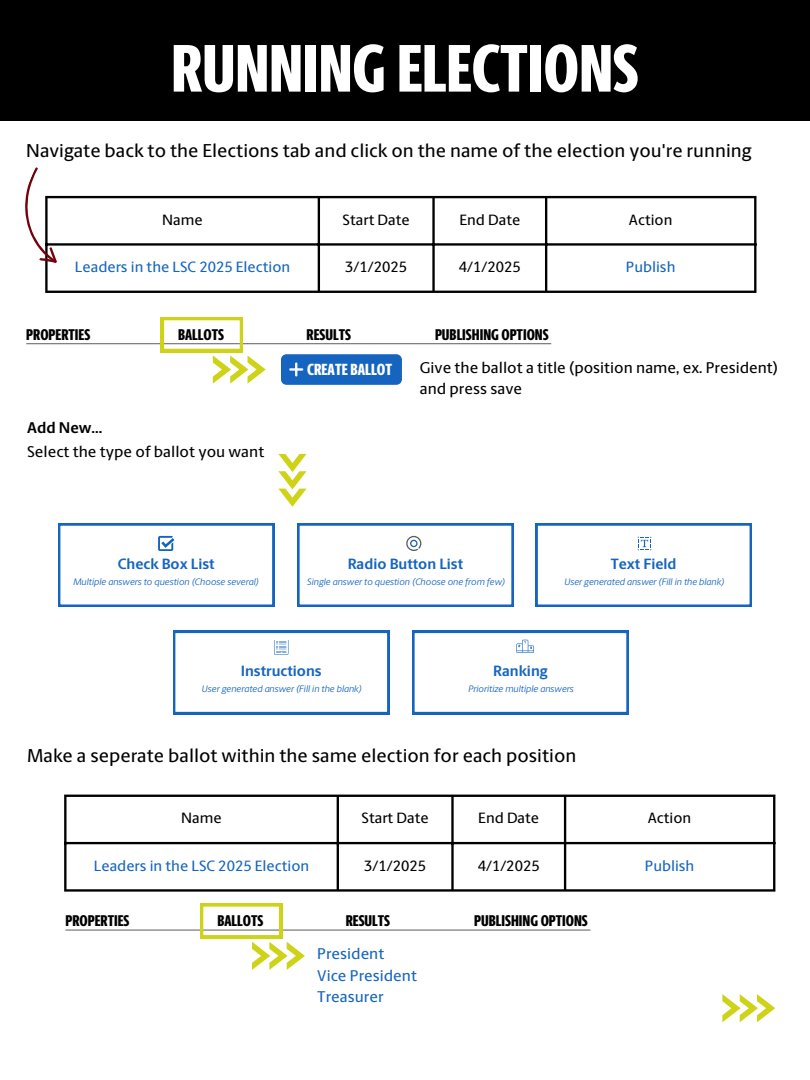
<style>
.page{position:relative;width:810px;height:1080px;background:#fff}
.page>*{position:absolute;margin:0;border:0;box-sizing:border-box;transform-origin:0 0}
.t1{font:800 67.5px "Berlingske Sans X Cn";color:#fff}
.t2{font:500 18.75px "Berlingske Sans";color:#030202}
.t3{font:500 18.75px "Berlingske Sans";color:#000}
.t4{font:800 16.25px "Berlingske Sans X Cn";color:#fff}
.t5{font:500 15.62px/21.6px "Berlingske Sans";color:#000}
.t6{font:800 15.62px "Berlingske Sans X Cn";color:#000}
.t7{font:500 15.62px/21.6px "Berlingske Sans";color:#1565c0}
.t8{font:700 15.62px "Berlingske Sans";color:#000}
.t9{font:500 15px "Berlingske Sans";color:#000}
.t10{font:500 15px "Berlingske Sans";color:#1565c0}
.t11{font:700 15px "Berlingske Sans";color:#1565c0}
.t12{font:italic 9.38px "Berlingske Sans";color:#1565c0}
</style>
<div class="page">
<div style="left:0;top:0;width:810px;height:120px;background:#000"></div>
<hr style="left:45px;top:198px;width:3px;height:93px;background:#000">
<hr style="left:318px;top:198px;width:2px;height:93px;background:#000">
<hr style="left:432px;top:198px;width:3px;height:93px;background:#000">
<hr style="left:545px;top:198px;width:2px;height:93px;background:#000">
<hr style="left:754px;top:198px;width:2px;height:93px;background:#000">
<hr style="left:45px;top:196px;width:711px;height:2px;background:#000">
<hr style="left:45px;top:243px;width:711px;height:3px;background:#000">
<hr style="left:45px;top:291px;width:711px;height:2px;background:#000">
<hr style="left:26px;top:343px;width:525px;height:1px;background:#5c5c5c">
<svg style="left:161px;top:317px;width:105px;height:67px"></svg>
<svg style="left:58px;top:523px;width:216px;height:84px"></svg>
<svg style="left:297px;top:523px;width:217px;height:84px"></svg>
<svg style="left:536px;top:523px;width:216px;height:84px"></svg>
<svg style="left:173px;top:631px;width:216px;height:83px"></svg>
<svg style="left:412px;top:631px;width:217px;height:83px"></svg>
<svg style="left:278px;top:454px;width:29px;height:53px"></svg>
<hr style="left:64px;top:797px;width:3px;height:92px;background:#000">
<hr style="left:337px;top:797px;width:2px;height:92px;background:#000">
<hr style="left:451px;top:797px;width:3px;height:92px;background:#000">
<hr style="left:564px;top:797px;width:2px;height:92px;background:#000">
<hr style="left:773px;top:797px;width:2px;height:92px;background:#000">
<hr style="left:64px;top:795px;width:711px;height:2px;background:#000">
<hr style="left:64px;top:842px;width:711px;height:2px;background:#000">
<hr style="left:64px;top:889px;width:711px;height:3px;background:#000">
<hr style="left:65px;top:930px;width:525px;height:1px;background:#5c5c5c">
<svg style="left:200px;top:903px;width:105px;height:67px"></svg>
<svg style="left:722px;top:994px;width:53px;height:28px"></svg>
<svg style="left:281px;top:354px;width:121px;height:31px;background:#1d6ac2"></svg>
<svg style="left:25px;top:167px;width:63px;height:100px"></svg>
<h1 class="t1" style="left:171px;top:27px;width:469px">RUNNING ELECTIONS</h1>
<p class="t2" style="left:26px;top:143px;width:727px">Navigate back to the Elections tab and click on the name of the election you're running</p>
<p class="t9" style="left:162px;top:213px;width:42px">Name</p>
<p class="t9" style="left:343px;top:213px;width:69px">Start Date</p>
<p class="t9" style="left:459px;top:213px;width:62px">End Date</p>
<p class="t9" style="left:629px;top:213px;width:45px">Action</p>
<p class="t10" style="left:75px;top:261px;width:217px">Leaders in the LSC 2025 Election</p>
<p class="t9" style="left:345px;top:261px;width:63px">3/1/2025</p>
<p class="t9" style="left:459px;top:261px;width:63px">4/1/2025</p>
<p class="t10" style="left:626px;top:261px;width:51px">Publish</p>
<p class="t6" style="left:26px;top:325px;width:65px">PROPERTIES</p>
<h3 class="t6" style="left:178px;top:325px;width:48px">BALLOTS</h3>
<h3 class="t6" style="left:307px;top:325px;width:46px">RESULTS</h3>
<h3 class="t6" style="left:435px;top:325px;width:115px">PUBLISHING OPTIONS</h3>
<h3 class="t5" style="left:420px;top:358px;width:360px">Give the ballot a title (position name, ex. President) and press save</h3>
<p class="t8" style="left:27px;top:422px;width:77px">Add New...</p>
<p class="t4" style="left:307px;top:360px;width:86px">CREATE BALLOT</p>
<p class="t5" style="left:27px;top:442px;width:239px">Select the type of ballot you want</p>
<h3 class="t11" style="left:118px;top:558px;width:98px">Check Box List</h3>
<p class="t12" style="left:73px;top:578px;width:187px">Multiple answers to question (Choose several)</p>
<h4 class="t11" style="left:348px;top:558px;width:117px">Radio Button List</h4>
<h4 class="t12" style="left:307px;top:578px;width:200px">Single answer to question (Choose one from few)</h4>
<h4 class="t11" style="left:611px;top:558px;width:67px">Text Field</h4>
<p class="t12" style="left:564px;top:578px;width:162px">User generated answer (Fill in the blank)</p>
<h4 class="t11" style="left:241px;top:665px;width:83px">Instructions</h4>
<p class="t12" style="left:202px;top:685px;width:162px">User generated answer (Fill in the blank)</p>
<p class="t11" style="left:493px;top:665px;width:56px">Ranking</p>
<h4 class="t12" style="left:469px;top:685px;width:107px">Prioritize multiple answers</h4>
<p class="t3" style="left:27px;top:748px;width:551px">Make a seperate ballot within the same election for each position</p>
<h4 class="t9" style="left:181px;top:812px;width:42px">Name</h4>
<p class="t9" style="left:362px;top:812px;width:69px">Start Date</p>
<p class="t9" style="left:478px;top:812px;width:62px">End Date</p>
<h4 class="t9" style="left:648px;top:812px;width:45px">Action</h4>
<p class="t10" style="left:94px;top:859px;width:217px">Leaders in the LSC 2025 Election</p>
<p class="t9" style="left:364px;top:859px;width:63px">3/1/2025</p>
<h4 class="t9" style="left:478px;top:859px;width:63px">4/1/2025</h4>
<p class="t10" style="left:645px;top:859px;width:51px">Publish</p>
<p class="t6" style="left:65px;top:911px;width:65px">PROPERTIES</p>
<h2 class="t6" style="left:217px;top:911px;width:48px">BALLOTS</h2>
<p class="t6" style="left:346px;top:911px;width:46px">RESULTS</p>
<p class="t6" style="left:474px;top:911px;width:115px">PUBLISHING OPTIONS</p>
<p class="t7" style="left:317px;top:944px;width:101px">President<br>Vice President<br>Treasurer</p>
</div>
